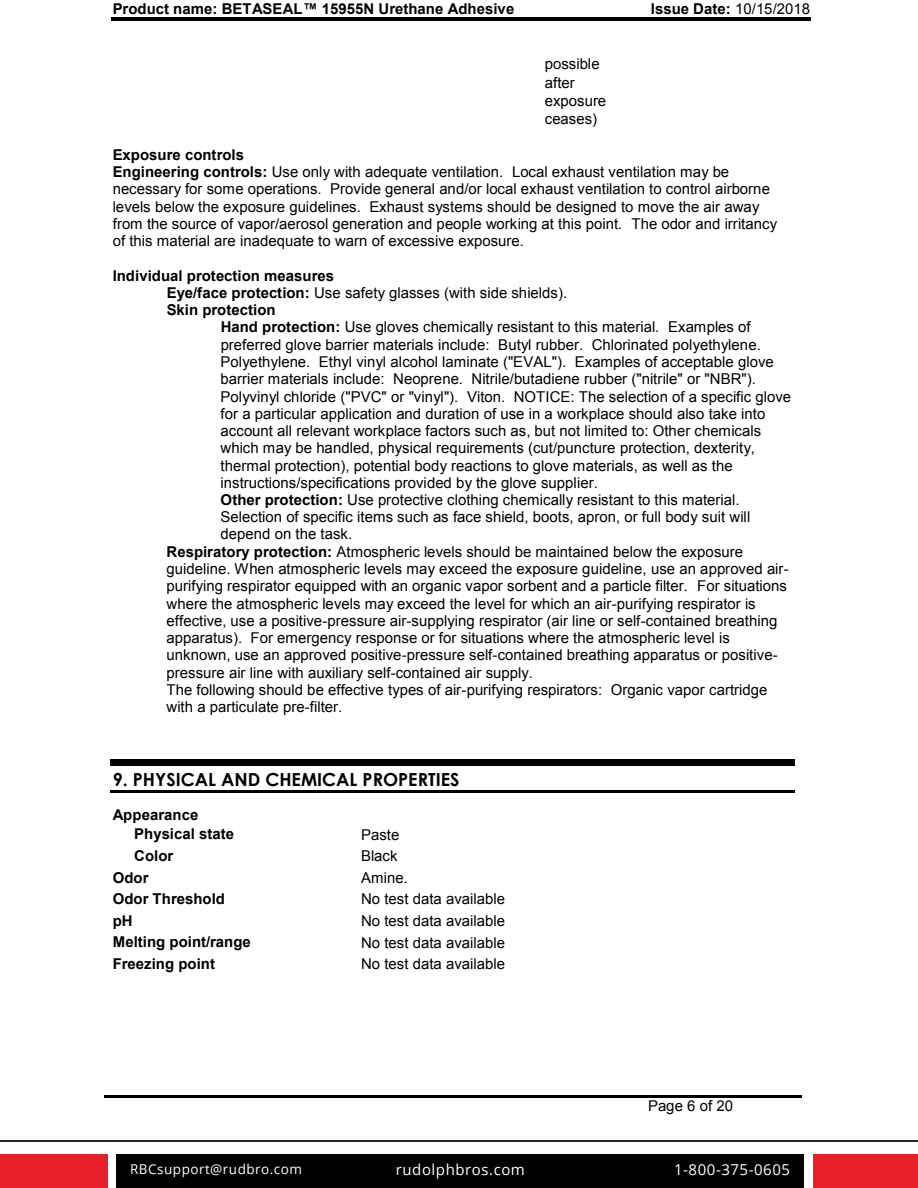
<style>
.page{position:relative;width:918px;height:1188px;background:#fff}
.page>*{position:absolute;margin:0;border:0;box-sizing:border-box;transform-origin:0 0}
.t1{font:700 18px "Century Gothic";color:#000}
.t2{font:15px/17.2px "Arial";color:#000}
.t3{font:700 15px/17.2px "Arial";color:#000}
.t4{font:15px "Open Sans";letter-spacing:.035em;color:#fff}
.t5{font:13.5px "Open Sans";letter-spacing:.035em;color:#fff}
.s1{font-weight:400}
.s2{font-weight:700}
</style>
<div class="page">
<div style="left:813px;top:1155px;width:105px;height:33px;background:#e81e29"></div>
<div style="left:0;top:1155px;width:107px;height:33px;background:#e81e29"></div>
<div style="left:116px;top:1155px;width:688px;height:33px;background:#000101"></div>
<hr style="left:0;top:1140px;width:918px;height:2px;background:#292829">
<hr style="left:112px;top:17px;width:475px;height:4px;background:#000">
<hr style="left:589px;top:17px;width:221px;height:4px;background:#000">
<hr style="left:105px;top:1095px;width:535px;height:2px;background:#000">
<hr style="left:642px;top:1095px;width:159px;height:2px;background:#000">
<hr style="left:111px;top:759px;width:684px;height:4px;background:#000">
<hr style="left:111px;top:764px;width:684px;height:1px;background:#000">
<hr style="left:111px;top:791px;width:684px;height:2px;background:#000">
<p class="t3" style="left:113px;top:0;width:403px">Product name: BETASEAL™ 15955N Urethane Adhesive</p>
<p class="t3" style="left:651px;top:0;width:161px">Issue Date: <span class="s1">10/15/2018</span></p>
<p class="t2" style="left:545px;top:55px;width:63px;line-height:18.5px">possible after exposure ceases)</p>
<p class="t2" style="left:113px;top:146px;width:666px"><span class="s2">Exposure controls<br>Engineering controls:</span> Use only with adequate ventilation. Local exhaust ventilation may be necessary for some operations. Provide general and/or local exhaust ventilation to control airborne levels below the exposure guidelines. Exhaust systems should be designed to move the air away from the source of vapor/aerosol generation and people working at this point. The odor and irritancy of this material are inadequate to warn of excessive exposure.</p>
<p class="t3" style="left:167px;top:267px;width:402px;text-indent:-54px">Individual protection measures<br>Eye/face protection: <span class="s1">Use safety glasses (with side shields).<br></span>Skin protection</p>
<p class="t2" style="left:221px;top:319px;width:531px"><span class="s2">Hand protection:</span> Use gloves chemically resistant to this material. Examples of</p>
<p class="t2" style="left:221px;top:336px;width:542px">preferred glove barrier materials include: Butyl rubber. Chlorinated polyethylene.</p>
<p class="t2" style="left:221px;top:353px;width:555px">Polyethylene. Ethyl vinyl alcohol laminate ("EVAL"). Examples of acceptable glove</p>
<p class="t2" style="left:221px;top:371px;width:537px">barrier materials include: Neoprene. Nitrile/butadiene rubber ("nitrile" or "NBR").</p>
<p class="t2" style="left:221px;top:388px;width:572px">Polyvinyl chloride ("PVC" or "vinyl"). Viton. NOTICE: The selection of a specific glove</p>
<p class="t2" style="left:221px;top:405px;width:546px">for a particular application and duration of use in a workplace should also take into</p>
<p class="t2" style="left:221px;top:422px;width:542px">account all relevant workplace factors such as, but not limited to: Other chemicals</p>
<p class="t2" style="left:221px;top:440px;width:536px">which may be handled, physical requirements (cut/puncture protection, dexterity,</p>
<p class="t2" style="left:221px;top:457px;width:514px">thermal protection), potential body reactions to glove materials, as well as the</p>
<p class="t2" style="left:221px;top:474px;width:379px">instructions/specifications provided by the glove supplier.</p>
<p class="t2" style="left:221px;top:491px;width:520px"><span class="s2">Other protection:</span> Use protective clothing chemically resistant to this material.</p>
<p class="t2" style="left:221px;top:508px;width:531px">Selection of specific items such as face shield, boots, apron, or full body suit will</p>
<p class="t2" style="left:221px;top:526px;width:133px">depend on the task.</p>
<p class="t2" style="left:167px;top:543px;width:578px"><span class="s2">Respiratory protection:</span> Atmospheric levels should be maintained below the exposure</p>
<p class="t2" style="left:167px;top:560px;width:624px">guideline. When atmospheric levels may exceed the exposure guideline, use an approved air-</p>
<p class="t2" style="left:167px;top:578px;width:622px">purifying respirator equipped with an organic vapor sorbent and a particle filter. For situations</p>
<p class="t2" style="left:167px;top:595px;width:591px">where the atmospheric levels may exceed the level for which an air-purifying respirator is</p>
<p class="t2" style="left:167px;top:612px;width:612px">effective, use a positive-pressure air-supplying respirator (air line or self-contained breathing</p>
<p class="t2" style="left:167px;top:629px;width:565px">apparatus). For emergency response or for situations where the atmospheric level is</p>
<p class="t2" style="left:167px;top:647px;width:613px">unknown, use an approved positive-pressure self-contained breathing apparatus or positive-</p>
<p class="t2" style="left:167px;top:664px;width:368px">pressure air line with auxiliary self-contained air supply.</p>
<p class="t2" style="left:167px;top:681px;width:602px">The following should be effective types of air-purifying respirators: Organic vapor cartridge</p>
<p class="t2" style="left:167px;top:698px;width:177px">with a particulate pre-filter.</p>
<p class="t1" style="left:113px;top:765px;width:348px">9. PHYSICAL AND CHEMICAL PROPERTIES</p>
<p class="t3" style="left:134px;top:805px;width:101px;line-height:19.5px;text-indent:-22px">Appearance<br>Physical state</p>
<p class="t2" style="left:361px;top:826px;width:40px">Paste</p>
<p class="t3" style="left:134px;top:848px;width:41px">Color</p>
<p class="t2" style="left:361px;top:848px;width:38px">Black</p>
<p class="t3" style="left:113px;top:869px;width:37px">Odor</p>
<p class="t2" style="left:361px;top:869px;width:48px">Amine.</p>
<p class="t3" style="left:113px;top:891px;width:114px">Odor Threshold</p>
<p class="t2" style="left:361px;top:891px;width:145px">No test data available</p>
<p class="t3" style="left:113px;top:913px;width:21px">pH</p>
<p class="t2" style="left:361px;top:912px;width:145px">No test data available</p>
<p class="t3" style="left:113px;top:934px;width:140px">Melting point/range</p>
<p class="t2" style="left:361px;top:934px;width:145px">No test data available</p>
<p class="t3" style="left:113px;top:956px;width:104px">Freezing point</p>
<p class="t2" style="left:361px;top:956px;width:145px">No test data available</p>
<p class="t2" style="left:648px;top:1097px;width:87px">Page 6 of 20</p>
<p class="t5" style="left:130px;top:1160px;width:173px">RBCsupport@rudbro.com</p>
<p class="t4" style="left:396px;top:1160px;width:131px">rudolphbros.com</p>
<p class="t4" style="left:674px;top:1160px;width:117px">1-800-375-0605</p>
</div>
